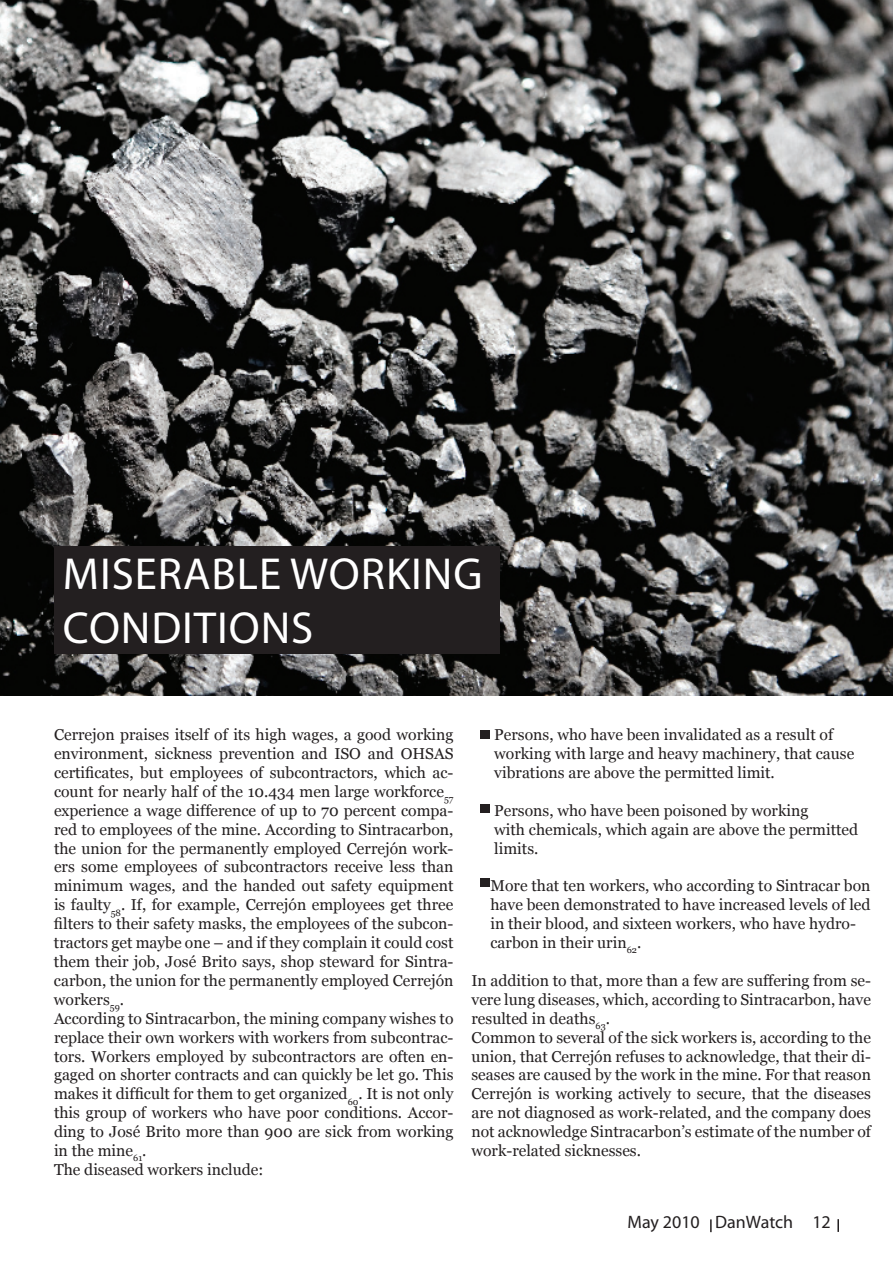
<style>
.page{position:relative;width:893px;height:1263px;background:#fff}
.page>*{position:absolute;margin:0;border:0;box-sizing:border-box;transform-origin:0 0}
.t1{font:45px "Myriad Pro";color:#fff}
.t2{font:18px "Myriad Pro";color:#231f20}
.t3{font:15.75px/18.9px "Georgia";color:#231f20}
</style>
<div class="page">
<svg style="left:710px;top:1219px;width:2px;height:13px"></svg>
<svg style="left:837px;top:1219px;width:2px;height:13px"></svg>
<img style="left:0;top:0;width:893px;height:695px">
<div style="left:54px;top:546px;width:445px;height:108px;background:#231f20"></div>
<div style="left:480px;top:730px;width:10px;height:9px;background:#231f20"></div>
<div style="left:480px;top:804px;width:10px;height:9px;background:#231f20"></div>
<div style="left:480px;top:878px;width:10px;height:9px;background:#231f20"></div>
<h1 class="t1" style="left:63px;top:546px;width:61px">MISERABLE</h1>
<h1 class="t1" style="left:290px;top:546px;width:29px">WORKING</h1>
<h1 class="t1" style="left:63px;top:600px;width:26px">CONDITIONS</h1>
<p class="t3" style="left:54px;top:725px;width:401px">Cerrejon praises itself of its high wages, a good working environment, sickness prevention and ISO and OHSAS certificates, but employees of subcontractors, which ac&shy;count for nearly half of the 10.434 men large workforce<sub>57 </sub>experience a wage difference of up to 70 percent compa&shy;red to employees of the mine. According to Sintracarbon, the union for the permanently employed Cerrejón work&shy;ers some employees of subcontractors receive less than minimum wages, and the handed out safety equipment is faulty<sub>58</sub>. If, for example, Cerrejón employees get three filters to their safety masks, the employees of the subcon&shy;tractors get maybe one – and if they complain it could cost them their job, José Brito says, shop steward for Sintra&shy;carbon, the union for the permanently employed Cerrejón workers<sub>59</sub>.<br>According to Sintracarbon, the mining company wishes to replace their own workers with workers from subcontrac&shy;tors. Workers employed by subcontractors are often en&shy;gaged on shorter contracts and can quickly be let go. This makes it difficult for them to get organized<sub>60</sub>. It is not only this group of workers who have poor conditions. Accor&shy;ding to José Brito more than 900 are sick from working in the mine<sub>61</sub>.<br>The diseased workers include:</p>
<p class="t3" style="left:494px;top:725px;width:362px">Persons, who have been invalidated as a result of working with large and heavy machinery, that cause vibrations are above the permitted limit.</p>
<p class="t3" style="left:494px;top:801px;width:365px">Persons, who have been poisoned by working<br>with chemicals, which again are above the permitted limits.</p>
<p class="t3" style="left:490px;top:876px;width:382px">More that ten workers, who according to Sintracar bon have been demonstrated to have increased levels of led in their blood, and sixteen workers, who have hydro&shy;carbon in their urin<sub>62</sub>.</p>
<p class="t3" style="left:471px;top:971px;width:401px">In addition to that, more than a few are suffering from se&shy;vere lung diseases, which, according to Sintracarbon, have resulted in deaths<sub>63</sub>.<br>Common to several of the sick workers is, according to the union, that Cerrejón refuses to acknowledge, that their di&shy;seases are caused by the work in the mine. For that reason Cerrejón is working actively to secure, that the diseases are not diagnosed as work-related, and the company does not acknowledge Sintracarbon’s estimate of the number of work-related sicknesses.</p>
<p class="t2" style="left:627px;top:1211px;width:205px">MAY 2010 DANWATCH 12</p>
</div>
